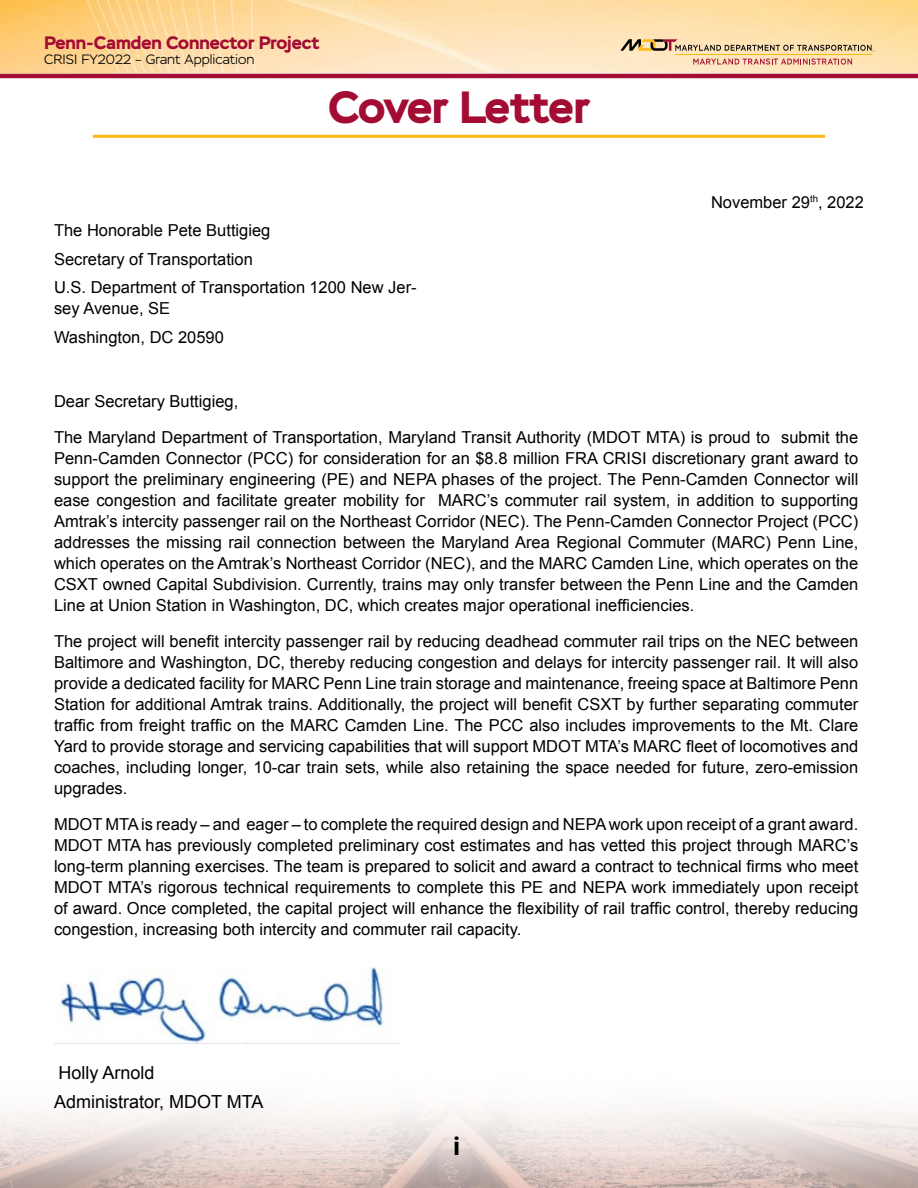
<style>
.page{position:relative;width:918px;height:1188px;background:#fff}
.page>*{position:absolute;margin:0;border:0;box-sizing:border-box;transform-origin:0 0}
.t1{font:700 45px "Stem";letter-spacing:-.02em;color:#a30c33}
.t2{font:700 25.5px "Stem";color:#000}
.paragraph{font:18px "Arial";color:#000}
.t3{font:700 18px "Stem";color:#a30c33}
.paragraph-2{font:16.5px/21px "Arial";color:#000;text-align:justify}
.t4{font:300 13.5px "Stem";color:#000}
</style>
<div class="page">
<svg style="left:0;top:1106px;width:918px;height:82px"></svg>
<hr style="left:0;top:74px;width:918px;height:4px;background:#a30c33">
<img style="left:0;top:0;width:918px;height:74px">
<svg style="left:621px;top:39px;width:253px;height:13px;background:#ccb38b"></svg>
<svg style="left:693px;top:59px;width:159px;height:6px"></svg>
<hr style="left:675px;top:54px;width:197px;height:1px;background:#fdb913">
<hr style="left:93px;top:135px;width:732px;height:3px;background:#fdb913">
<img style="left:60px;top:967px;width:324px;height:76px">
<p class="t3" style="left:44px;top:31px;width:277px">Penn-Camden Connector Project</p>
<p class="t4" style="left:44px;top:51px;width:212px">CRISI FY2022 – Grant Application</p>
<p class="t1" style="left:328px;top:78px;width:263px">Cover Letter</p>
<p class="paragraph-2" style="left:54px;top:220px;width:218px">The Honorable Pete Buttigieg</p>
<p class="paragraph-2" style="left:54px;top:248px;width:200px">Secretary of Transportation</p>
<p class="paragraph-2" style="left:54px;top:277px;width:364px">U.S. Department of Transportation 1200 New Jer&shy;sey Avenue, SE</p>
<p class="paragraph-2" style="left:54px;top:326px;width:171px">Washington, DC 20590</p>
<p class="paragraph-2" style="left:711px;top:191px;width:154px">November 29<sup>th</sup>, 2022</p>
<p class="paragraph-2" style="left:54px;top:391px;width:186px">Dear Secretary Buttigieg,</p>
<p class="paragraph-2" style="left:54px;top:427px;width:806px">The Maryland Department of Transportation, Maryland Transit Authority (MDOT MTA) is proud to submit the Penn-Camden Connector (PCC) for consideration for an $8.8 million FRA CRISI discretionary grant award to support the preliminary engineering (PE) and NEPA phases of the project. The Penn-Camden Connector will ease congestion and facilitate greater mobility for MARC’s commuter rail system, in addition to supporting Amtrak’s intercity passenger rail on the Northeast Corridor (NEC). The Penn-Camden Connector Project (PCC) addresses the missing rail connection between the Maryland Area Regional Commuter (MARC) Penn Line, which operates on the Amtrak’s Northeast Corridor (NEC), and the MARC Camden Line, which operates on the CSXT owned Capital Subdivision. Currently, trains may only transfer between the Penn Line and the Camden Line at Union Station in Washington, DC, which creates major operational inefficiencies.</p>
<p class="paragraph-2" style="left:54px;top:631px;width:806px">The project will benefit intercity passenger rail by reducing deadhead commuter rail trips on the NEC between Baltimore and Washington, DC, thereby reducing congestion and delays for intercity passenger rail. It will also provide a dedicated facility for MARC Penn Line train storage and maintenance, freeing space at Baltimore Penn Station for additional Amtrak trains. Additionally, the project will benefit CSXT by further separating commuter traffic from freight traffic on the MARC Camden Line. The PCC also includes improvements to the Mt. Clare Yard to provide storage and servicing capabilities that will support MDOT MTA’s MARC fleet of locomotives and coaches, including longer, 10-car train sets, while also retaining the space needed for future, zero-emission upgrades.</p>
<p class="paragraph-2" style="left:54px;top:814px;width:806px">MDOT MTA is ready – and eager – to complete the required design and NEPA work upon receipt of a grant award.<br>MDOT MTA has previously completed preliminary cost estimates and has vetted this project through MARC’s long-term planning exercises. The team is prepared to solicit and award a contract to technical firms who meet MDOT MTA’s rigorous technical requirements to complete this PE and NEPA work immediately upon receipt of award. Once completed, the capital project will enhance the flexibility of rail traffic control, thereby reducing congestion, increasing both intercity and commuter rail capacity.</p>
<p class="paragraph" style="left:58px;top:1061px;width:98px">Holly Arnold</p>
<p class="paragraph" style="left:54px;top:1089px;width:211px">Administrator, MDOT MTA</p>
<p class="t2" style="left:454px;top:1129px;width:8px">i</p>
</div>
